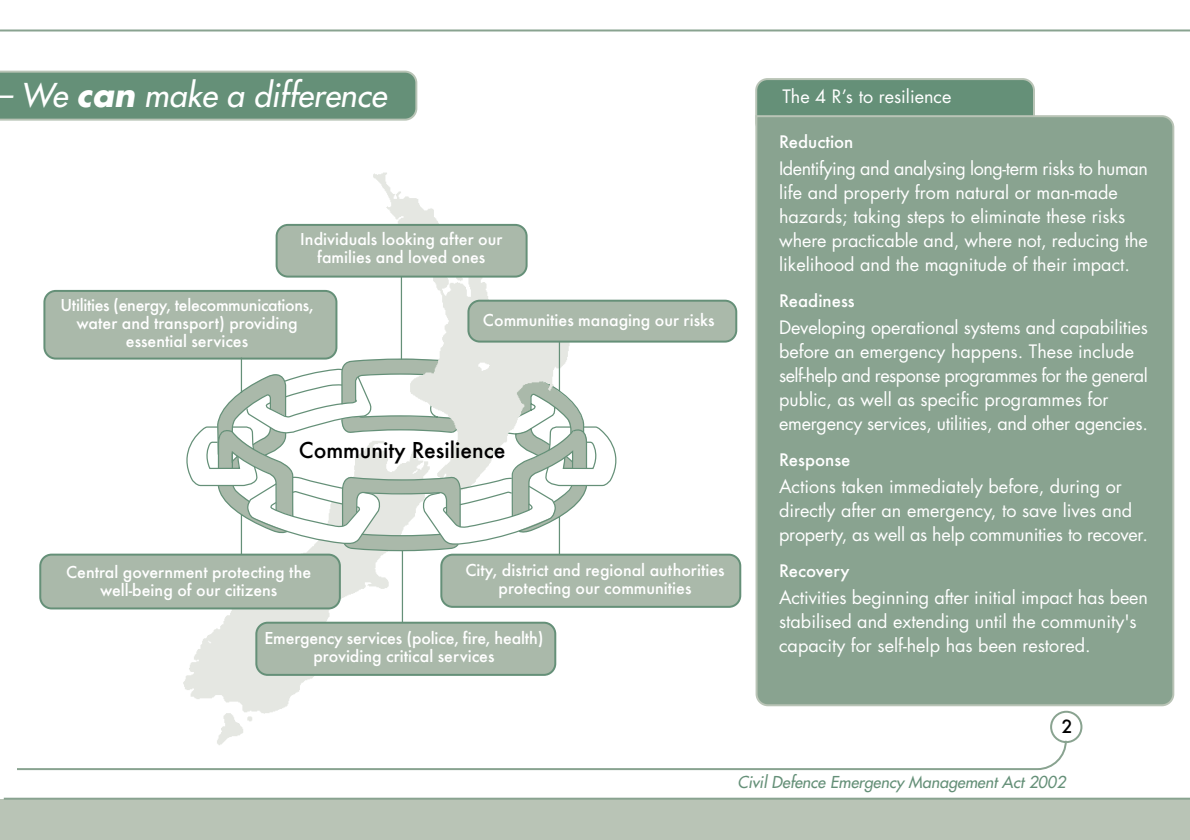
<style>
.page{position:relative;width:1190px;height:840px;background:#fff}
.page>*{position:absolute;margin:0;border:0;box-sizing:border-box;transform-origin:0 0}
.t1{font:italic 32px "Futura";color:#fff}
.t2{font:500 24px "Futura T";color:#000}
.t3{font:500 20px "Futura T";color:#000}
.t4{font:500 19px "Futura T";color:#fff}
.t5{font:18px/24px "Futura";color:#fff}
.t6{font:500 18px/18px "Futura T";color:#fff;text-align:center}
.t7{font:italic 16px "Futura";color:#659078}
.s1{font-weight:700}
</style>
<div class="page">
<img style="left:175px;top:172px;width:382px;height:567px">
<div style="left:467px;top:300px;width:270px;height:43px;background:#aab9aa;border:2px solid #659078;border-radius:11px"></div>
<div style="left:440px;top:554px;width:301px;height:54px;background:#aab9aa;border:2px solid #659078;border-radius:11px"></div>
<div style="left:255px;top:622px;width:301px;height:54px;background:#aab9aa;border:2px solid #659078;border-radius:11px"></div>
<div style="left:43px;top:290px;width:294px;height:70px;background:#aab9aa;border:2px solid #659078;border-radius:11px"></div>
<div style="left:39px;top:554px;width:302px;height:55px;background:#aab9aa;border:2px solid #659078;border-radius:11px"></div>
<div style="left:276px;top:224px;width:252px;height:54px;background:#aab9aa;border:2px solid #659078;border-radius:11px"></div>
<div style="left:755px;top:78px;width:280px;height:56px;background:#659078;border:2px solid #b9c4b6;border-radius:11px"></div>
<div style="left:755px;top:114px;width:420px;height:593px;background:#89a390"></div>
<svg style="left:217px;top:275px;width:371px;height:349px"></svg>
<div style="left:1050px;top:711px;width:32px;height:32px;background:#fff;border:2px solid #89a390;border-radius:50%"></div>
<div style="left:0;top:800px;width:1190px;height:40px;background:#b9c4b6"></div>
<hr style="left:0;top:29px;width:1190px;height:3px;background:#89a390">
<svg style="left:0;top:71px;width:417px;height:50px;background:#6c957e"></svg>
<hr style="left:4px;top:798px;width:1186px;height:2px;background:#89a390">
<svg style="left:177px;top:369px;width:440px;height:176px"></svg>
<svg style="left:17px;top:739px;width:1051px;height:32px"></svg>
<h1 class="t1" style="left:-4px;top:79px;width:398px">– We <span class="s1">can</span> make a difference</h1>
<p class="t6" style="left:300px;top:231px;width:204px">Individuals looking after our families and loved ones</p>
<p class="t6" style="left:61px;top:298px;width:255px">Utilities (energy, telecommunications, water and transport) providing essential services</p>
<p class="t6" style="left:483px;top:312px;width:233px">Communities managing our risks</p>
<h2 class="t2" style="left:299px;top:440px;width:208px">Community Resilience</h2>
<p class="t6" style="left:465px;top:563px;width:261px">City, district and regional authorities protecting our communities</p>
<p class="t6" style="left:264px;top:630px;width:281px">Emergency services (police, fire, health) providing critical services</p>
<p class="t6" style="left:66px;top:565px;width:247px">Central government protecting the well-being of our citizens</p>
<p class="t5" style="left:782px;top:86px;width:171px">The 4 R’s to resilience</p>
<p class="t4" style="left:779px;top:134px;width:76px">Reduction</p>
<p class="t5" style="left:779px;top:158px;width:370px">Identifying and analysing long-term risks to human life and property from natural or man-made hazards; taking steps to eliminate these risks where practicable and, where not, reducing the likelihood and the magnitude of their impact.</p>
<p class="t4" style="left:779px;top:293px;width:77px">Readiness</p>
<p class="t5" style="left:779px;top:317px;width:370px">Developing operational systems and capabilities before an emergency happens. These include self-help and response programmes for the general public, as well as specific programmes for emergency services, utilities, and other agencies.</p>
<p class="t4" style="left:779px;top:452px;width:73px">Response</p>
<p class="t5" style="left:779px;top:476px;width:370px">Actions taken immediately before, during or directly after an emergency, to save lives and property, as well as help communities to recover.</p>
<p class="t4" style="left:779px;top:563px;width:72px">Recovery</p>
<p class="t5" style="left:779px;top:587px;width:370px">Activities beginning after initial impact has been stabilised and extending until the community's capacity for self-help has been restored.</p>
<p class="t3" style="left:1061px;top:718px;width:13px">2</p>
<p class="t7" style="left:738px;top:775px;width:333px">Civil Defence Emergency Management Act 2002</p>
</div>
